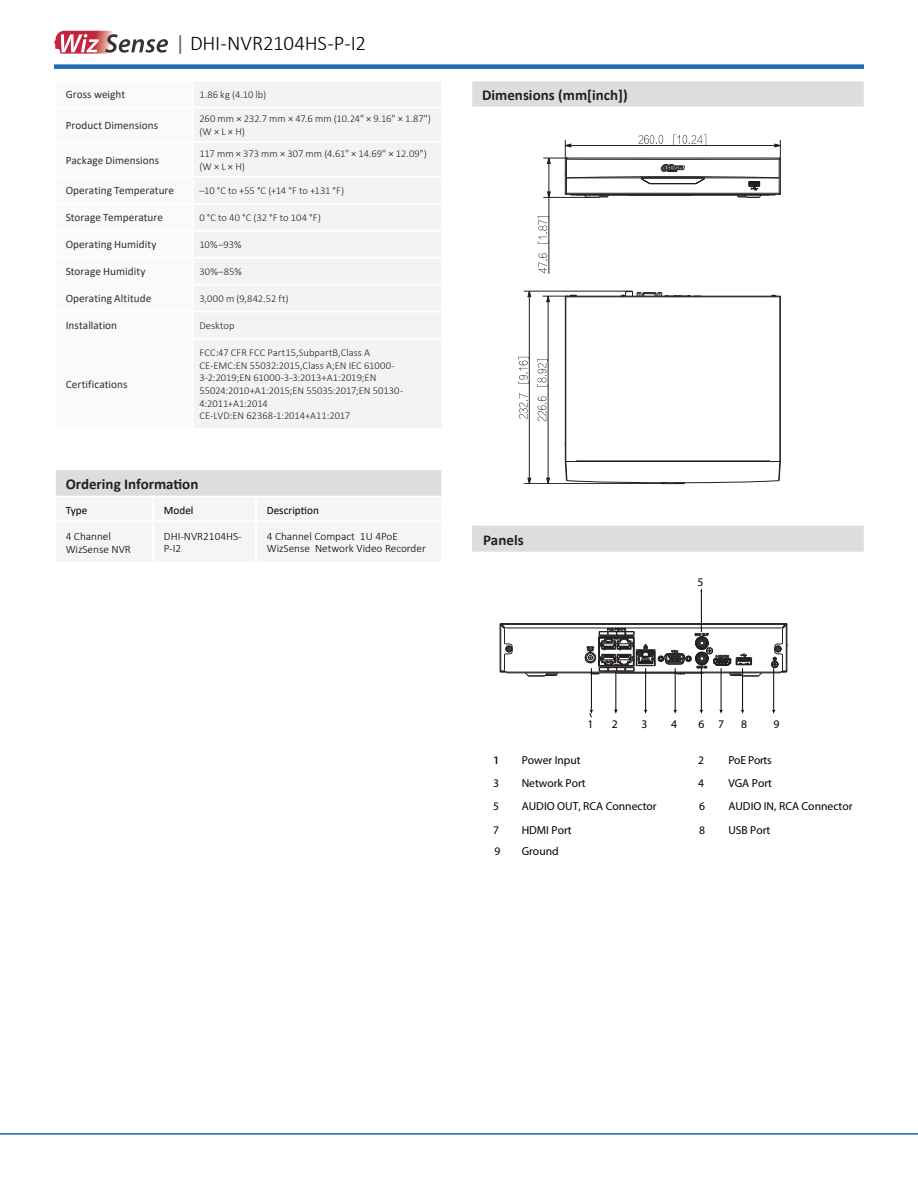
<style>
.page{position:relative;width:918px;height:1188px;background:#fff}
.page>*{position:absolute;margin:0;border:0;box-sizing:border-box;transform-origin:0 0}
.t1{font:300 21px "Calibri";letter-spacing:-.01em;color:#000}
.t2{font:700 15px "Calibri";color:#231f20}
.t3{font:11.7px "Myriad Pro";color:#000}
.t4{font:11.55px "Myriad Pro";color:#060001}
.t5{font:11.55px "Myriad Pro";letter-spacing:-.02em;color:#040000}
.t6{font:11.55px "Myriad Pro";color:#060001;scale:1.28 1}
.t7{font:11.25px "Calibri";color:#312f30}
.t8{font:300 11.25px/12px "Calibri";color:#000}
.t9{font:11.25px "Calibri";color:#000}
.t10{font:300 10.5px/12.6px "Calibri";color:#231f20}
.t11{font:300 10.5px "Calibri";letter-spacing:.03em;color:#231f20}
.s1{font-weight:400;color:#636366}
</style>
<div class="page">
<hr style="left:0;top:1133px;width:918px;height:2px;background:#1e69b4">
<div style="left:54px;top:64px;width:810px;height:5px;background:#1e69b4"></div>
<div style="left:472px;top:525px;width:393px;height:28px;background:#dbddde"></div>
<hr style="left:472px;top:525px;width:394px;height:1px;background:#fff">
<hr style="left:864px;top:525px;width:2px;height:27px;background:#fff">
<hr style="left:472px;top:552px;width:394px;height:2px;background:#fff">
<div style="left:55px;top:469px;width:387px;height:28px;background:#dbddde"></div>
<hr style="left:54px;top:468px;width:99px;height:2px;background:#fff">
<hr style="left:54px;top:470px;width:2px;height:26px;background:#fff">
<hr style="left:153px;top:468px;width:103px;height:2px;background:#fff">
<hr style="left:256px;top:468px;width:187px;height:2px;background:#fff">
<hr style="left:441px;top:470px;width:2px;height:26px;background:#fff">
<hr style="left:54px;top:496px;width:99px;height:2px;background:#fff">
<hr style="left:153px;top:496px;width:103px;height:2px;background:#fff">
<hr style="left:256px;top:496px;width:187px;height:2px;background:#fff">
<div style="left:471px;top:80px;width:394px;height:27px;background:#dbddde"></div>
<hr style="left:470px;top:79px;width:396px;height:2px;background:#fff">
<hr style="left:470px;top:81px;width:2px;height:25px;background:#fff">
<hr style="left:864px;top:81px;width:2px;height:25px;background:#fff">
<hr style="left:470px;top:106px;width:396px;height:2px;background:#fff">
<svg style="left:54px;top:31px;width:114px;height:23px"></svg>
<div style="left:194px;top:82px;width:247px;height:228px;background:#f3f3f3"></div>
<div style="left:55px;top:312px;width:138px;height:27px;background:#f9fafa"></div>
<div style="left:193px;top:312px;width:249px;height:27px;background:#f3f3f3"></div>
<div style="left:55px;top:339px;width:138px;height:90px;background:#f9fafa"></div>
<div style="left:193px;top:339px;width:249px;height:90px;background:#f3f3f3"></div>
<hr style="left:54px;top:338px;width:139px;height:2px;background:#fff">
<hr style="left:193px;top:311px;width:250px;height:2px;background:#fff">
<hr style="left:192px;top:313px;width:2px;height:25px;background:#fff">
<hr style="left:441px;top:313px;width:2px;height:25px;background:#fff">
<hr style="left:193px;top:338px;width:250px;height:2px;background:#fff">
<hr style="left:192px;top:340px;width:2px;height:88px;background:#fff">
<hr style="left:441px;top:340px;width:2px;height:88px;background:#fff">
<hr style="left:193px;top:428px;width:250px;height:2px;background:#fff">
<hr style="left:193px;top:107px;width:250px;height:1px;background:#fff">
<hr style="left:193px;top:141px;width:250px;height:2px;background:#fff">
<hr style="left:193px;top:176px;width:250px;height:2px;background:#fff">
<hr style="left:193px;top:203px;width:250px;height:2px;background:#fff">
<hr style="left:193px;top:230px;width:250px;height:2px;background:#fff">
<hr style="left:193px;top:257px;width:250px;height:2px;background:#fff">
<hr style="left:193px;top:284px;width:250px;height:2px;background:#fff">
<hr style="left:54px;top:311px;width:139px;height:2px;background:#fff">
<hr style="left:54px;top:313px;width:2px;height:25px;background:#fff">
<hr style="left:54px;top:340px;width:2px;height:88px;background:#fff">
<hr style="left:54px;top:428px;width:139px;height:2px;background:#fff">
<hr style="left:565px;top:297px;width:1px;height:164px;background:#231f20">
<hr style="left:566px;top:297px;width:1px;height:164px;background:#231f20">
<hr style="left:565px;top:297px;width:215px;height:1px;background:#231f20">
<hr style="left:566px;top:296px;width:214px;height:1px;background:#231f20">
<hr style="left:780px;top:297px;width:1px;height:164px;background:#231f20">
<svg style="left:620px;top:291px;width:81px;height:6px"></svg>
<svg style="left:565px;top:461px;width:216px;height:23px"></svg>
<svg style="left:771px;top:295px;width:10px;height:3px"></svg>
<svg style="left:537px;top:359px;width:11px;height:62px"></svg>
<svg style="left:546px;top:478px;width:4px;height:5px"></svg>
<svg style="left:518px;top:357px;width:11px;height:62px"></svg>
<svg style="left:527px;top:292px;width:4px;height:5px"></svg>
<svg style="left:527px;top:478px;width:4px;height:5px"></svg>
<svg style="left:538px;top:216px;width:11px;height:57px"></svg>
<hr style="left:549px;top:158px;width:1px;height:116px;background:#231f20">
<svg style="left:543px;top:134px;width:238px;height:64px"></svg>
<hr style="left:529px;top:291px;width:1px;height:192px;background:#231f20">
<hr style="left:548px;top:296px;width:1px;height:187px;background:#231f20">
<hr style="left:524px;top:483px;width:139px;height:1px;background:#231f20">
<svg style="left:543px;top:295px;width:34px;height:7px"></svg>
<hr style="left:524px;top:291px;width:104px;height:1px;background:#231f20">
<hr style="left:507px;top:673px;width:273px;height:1px;background:#231f20">
<hr style="left:507px;top:672px;width:273px;height:1px;background:#231f20">
<hr style="left:505px;top:628px;width:277px;height:1px;background:#231f20">
<hr style="left:502px;top:624px;width:283px;height:1px;background:#231f20">
<hr style="left:501px;top:623px;width:285px;height:1px;background:#231f20">
<div style="left:585px;top:652px;width:11px;height:11px;border:1px solid #231f20;border-radius:50%"></div>
<div style="left:771px;top:661px;width:7px;height:7px;border:1px solid #231f20;border-radius:50%"></div>
<svg style="left:525px;top:673px;width:33px;height:4px"></svg>
<div style="left:585px;top:653px;width:10px;height:10px;border:1px solid #231f20;border-radius:50%"></div>
<div style="left:586px;top:654px;width:8px;height:8px;border:1px solid #231f20;border-radius:50%"></div>
<svg style="left:500px;top:623px;width:13px;height:50px"></svg>
<svg style="left:772px;top:623px;width:16px;height:50px"></svg>
<svg style="left:587px;top:628px;width:175px;height:49px"></svg>
<hr style="left:701px;top:591px;width:1px;height:41px;background:#070102">
<hr style="left:591px;top:668px;width:1px;height:41px;background:#070102">
<svg style="left:590px;top:710px;width:3px;height:7px"></svg>
<hr style="left:616px;top:672px;width:1px;height:39px;background:#070102">
<hr style="left:645px;top:668px;width:1px;height:41px;background:#070102">
<hr style="left:675px;top:668px;width:1px;height:41px;background:#070102">
<hr style="left:701px;top:668px;width:1px;height:41px;background:#070102">
<hr style="left:721px;top:668px;width:1px;height:41px;background:#070102">
<hr style="left:742px;top:668px;width:1px;height:41px;background:#070102">
<hr style="left:773px;top:668px;width:1px;height:41px;background:#070102">
<p class="t1" style="left:176px;top:30px;width:192px"><span class="s1">|</span> DHI-NVR2104HS-P-I2</p>
<p class="t7" style="left:66px;top:87px;width:61px">Gross weight</p>
<p class="t10" style="left:199px;top:88px;width:68px">1.86 kg (4.10 lb)</p>
<p class="t7" style="left:66px;top:117px;width:94px">Product Dimensions</p>
<p class="t10" style="left:199px;top:113px;width:233px">260 mm × 232.7 mm × 47.6 mm (10.24" × 9.16" × 1.87") (W × L × H)</p>
<p class="t7" style="left:66px;top:152px;width:95px">Package Dimensions</p>
<p class="t10" style="left:199px;top:147px;width:229px">117 mm × 373 mm × 307 mm (4.61" × 14.69" × 12.09") (W × L × H)</p>
<p class="t7" style="left:66px;top:183px;width:110px">Operating Temperature</p>
<p class="t10" style="left:199px;top:184px;width:146px">–10 °C to +55 °C (+14 °F to +131 °F)</p>
<p class="t7" style="left:66px;top:210px;width:99px">Storage Temperature</p>
<p class="t10" style="left:199px;top:211px;width:123px">0 °C to 40 °C (32 °F to 104 °F)</p>
<p class="t7" style="left:66px;top:237px;width:92px">Operating Humidity</p>
<p class="t10" style="left:199px;top:238px;width:44px">10%–93%</p>
<p class="t7" style="left:66px;top:264px;width:81px">Storage Humidity</p>
<p class="t10" style="left:199px;top:265px;width:44px">30%–85%</p>
<p class="t7" style="left:66px;top:291px;width:87px">Operating Altitude</p>
<p class="t11" style="left:199px;top:292px;width:91px">3,000 m (9,842.52 ft)</p>
<p class="t7" style="left:66px;top:318px;width:53px">Installation</p>
<p class="t10" style="left:199px;top:319px;width:37px">Desktop</p>
<p class="t7" style="left:66px;top:376px;width:63px">Certifications</p>
<p class="t10" style="left:199px;top:346px;width:205px">FCC:47 CFR FCC Part15,SubpartB,Class A CE-EMC:EN 55032:2015,Class A;EN IEC 61000- 3-2:2019;EN 61000-3-3:2013+A1:2019;EN 55024:2010+A1:2015;EN 55035:2017;EN 50130- 4:2011+A1:2014<br>CE-LVD:EN 62368-1:2014+A11:2017</p>
<p class="t2" style="left:66px;top:473px;width:134px">Ordering Information</p>
<p class="t9" style="left:66px;top:502px;width:23px">Type</p>
<p class="t9" style="left:164px;top:502px;width:31px">Model</p>
<p class="t9" style="left:267px;top:502px;width:54px">Description</p>
<p class="t8" style="left:66px;top:529px;width:67px;line-height:13.5px">4 Channel<br>WizSense NVR</p>
<p class="t8" style="left:164px;top:530px;width:79px">DHI-NVR2104HS-<br>P-I2</p>
<p class="t8" style="left:267px;top:530px;width:161px">4 Channel Compact 1U 4PoE<br>WizSense Network Video Recorder</p>
<p class="t2" style="left:482px;top:84px;width:147px">Dimensions (mm[inch])</p>
<p class="t2" style="left:483px;top:529px;width:42px">Panels</p>
<p class="t3" style="left:698px;top:575px;width:7px">5</p>
<p class="t3" style="left:587px;top:716px;width:7px">1</p>
<p class="t3" style="left:612px;top:716px;width:7px">2</p>
<p class="t3" style="left:641px;top:716px;width:7px">3</p>
<p class="t3" style="left:671px;top:716px;width:7px">4</p>
<p class="t3" style="left:699px;top:716px;width:27px">6 7</p>
<p class="t3" style="left:741px;top:716px;width:7px">8</p>
<p class="t3" style="left:773px;top:716px;width:7px">9</p>
<p class="t6" style="left:492px;top:753px;width:7px">1</p>
<p class="t4" style="left:522px;top:753px;width:61px">Power Input</p>
<p class="t4" style="left:698px;top:753px;width:7px">2</p>
<p class="t5" style="left:728px;top:753px;width:45px">PoE Ports</p>
<p class="t4" style="left:493px;top:776px;width:7px">3</p>
<p class="t4" style="left:522px;top:776px;width:65px">Network Port</p>
<p class="t4" style="left:698px;top:776px;width:7px">4</p>
<p class="t4" style="left:728px;top:776px;width:45px">VGA Port</p>
<p class="t4" style="left:493px;top:799px;width:7px">5</p>
<p class="t4" style="left:522px;top:799px;width:136px">AUDIO OUT, RCA Connector</p>
<p class="t4" style="left:699px;top:799px;width:7px">6</p>
<p class="t4" style="left:728px;top:799px;width:126px">AUDIO IN, RCA Connector</p>
<p class="t4" style="left:493px;top:823px;width:7px">7</p>
<p class="t4" style="left:522px;top:823px;width:51px">HDMI Port</p>
<p class="t4" style="left:699px;top:823px;width:7px">8</p>
<p class="t4" style="left:728px;top:823px;width:44px">USB Port</p>
<p class="t4" style="left:495px;top:844px;width:7px">9</p>
<p class="t4" style="left:522px;top:844px;width:38px">Ground</p>
</div>
